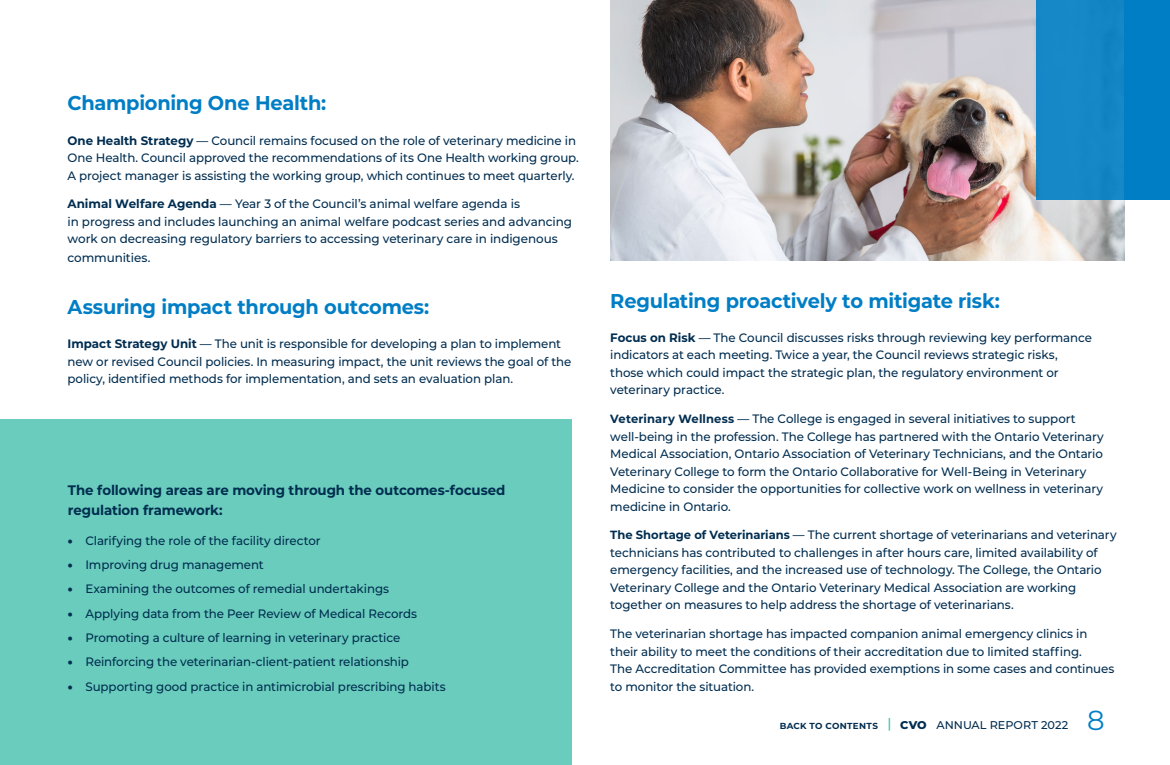
<style>
.page{position:relative;width:1170px;height:765px;background:#fff}
.page>*{position:absolute;margin:0;border:0;box-sizing:border-box;transform-origin:0 0}
.t1{font:27.5px "Montserrat";color:#007ec5}
.ToC_Blue_-_16pt{font:700 20px "Montserrat";letter-spacing:-.015em;color:#007ec5}
.Body_Copy{font:700 13.75px/20px "Montserrat";letter-spacing:-.01em;color:#002d50}
.Body_Copy-2{font:500 12.25px/17.5px "Montserrat";letter-spacing:-.01em;color:#002d50}
.Body_Copy_Bullets{font:500 12.25px "Montserrat";letter-spacing:-.01em;color:#002d50}
.t2{font:500 11.25px "Montserrat";letter-spacing:.005em;color:#002d50}
.s1{font-weight:700}
.s2{font-weight:900}
.s3{font-weight:700;font-size:11.88px}
.s4{font-weight:700;font-size:8.75px}
.s5{font-weight:600;font-size:13.5px;color:#45c3b1}
.s6{font-weight:800}
</style>
<div class="page">
<img style="left:610px;top:0;width:515px;height:260px">
<div style="left:1036px;top:0;width:89px;height:200px;background:#1687c7"></div>
<div style="left:1125px;top:0;width:45px;height:200px;background:#007ec5"></div>
<div style="left:0;top:419px;width:572px;height:346px;background:#6accbc"></div>
<p class="ToC_Blue_-_16pt" style="left:68px;top:89px;width:260px">Championing One Health:</p>
<p class="Body_Copy-2" style="left:68px;top:131px;width:512px"><span class="s1">One Health Strategy</span> — Council remains focused on the role of veterinary medicine in<br>One Health. Council approved the recommendations of its One Health working group.<br>A project manager is assisting the working group, which continues to meet quarterly.</p>
<p class="Body_Copy-2" style="left:68px;top:195px;width:506px"><span class="s1">Animal Welfare Agenda</span> — Year 3 of the Council’s animal welfare agenda is<br>in progress and includes launching an animal welfare podcast series and advancing work on decreasing regulatory barriers to accessing veterinary care in indigenous</p>
<p class="Body_Copy-2" style="left:68px;top:249px;width:83px">communities.</p>
<p class="ToC_Blue_-_16pt" style="left:68px;top:292px;width:363px">Assuring impact through outcomes:</p>
<p class="Body_Copy-2" style="left:68px;top:334px;width:505px"><span class="s1">Impact Strategy Unit</span> — The unit is responsible for developing a plan to implement new or revised Council policies. In measuring impact, the unit reviews the goal of the policy, identified methods for implementation, and sets an evaluation plan.</p>
<p class="Body_Copy" style="left:68px;top:479px;width:439px">The following areas are moving through the outcomes-focused regulation framework:</p>
<p class="Body_Copy_Bullets" style="left:68px;top:532px;width:254px"><span class="s2">•</span> Clarifying the role of the facility director</p>
<p class="Body_Copy_Bullets" style="left:68px;top:556px;width:197px"><span class="s2">•</span> Improving drug management</p>
<p class="Body_Copy_Bullets" style="left:68px;top:580px;width:323px"><span class="s2">•</span> Examining the outcomes of remedial undertakings</p>
<p class="Body_Copy_Bullets" style="left:68px;top:605px;width:351px"><span class="s2">•</span> Applying data from the Peer Review of Medical Records</p>
<p class="Body_Copy_Bullets" style="left:68px;top:629px;width:334px"><span class="s2">•</span> Promoting a culture of learning in veterinary practice</p>
<p class="Body_Copy_Bullets" style="left:68px;top:654px;width:343px"><span class="s2">•</span> Reinforcing the veterinarian-client-patient relationship</p>
<p class="Body_Copy_Bullets" style="left:68px;top:678px;width:379px"><span class="s2">•</span> Supporting good practice in antimicrobial prescribing habits</p>
<p class="ToC_Blue_-_16pt" style="left:610px;top:286px;width:391px">Regulating proactively to mitigate risk:</p>
<p class="Body_Copy-2" style="left:610px;top:328px;width:483px"><span class="s1">Focus on Risk</span> — The Council discusses risks through reviewing key performance indicators at each meeting. Twice a year, the Council reviews strategic risks, those which could impact the strategic plan, the regulatory environment or veterinary practice.</p>
<p class="Body_Copy-2" style="left:610px;top:410px;width:495px"><span class="s3">Veterinary Wellness</span> — The College is engaged in several initiatives to support well-being in the profession. The College has partnered with the Ontario Veterinary Medical Association, Ontario Association of Veterinary Technicians, and the Ontario Veterinary College to form the Ontario Collaborative for Well-Being in Veterinary Medicine to consider the opportunities for collective work on wellness in veterinary medicine in Ontario.</p>
<p class="Body_Copy-2" style="left:610px;top:526px;width:508px"><span class="s3">The Shortage of Veterinarians</span> — The current shortage of veterinarians and veterinary technicians has contributed to challenges in after hours care, limited availability of emergency facilities, and the increased use of technology. The College, the Ontario Veterinary College and the Ontario Veterinary Medical Association are working together on measures to help address the shortage of veterinarians.</p>
<p class="Body_Copy-2" style="left:610px;top:625px;width:506px">The veterinarian shortage has impacted companion animal emergency clinics in their ability to meet the conditions of their accreditation due to limited staffing.<br>The Accreditation Committee has provided exemptions in some cases and continues to monitor the situation.</p>
<p class="t2" style="left:780px;top:717px;width:290px"><span class="s4">BACK TO CONTENTS</span> <span class="s5">|</span> <span class="s6">CVO</span> ANNUAL REPORT 2022</p>
<h1 class="t1" style="left:1087px;top:701px;width:19px">8</h1>
</div>
